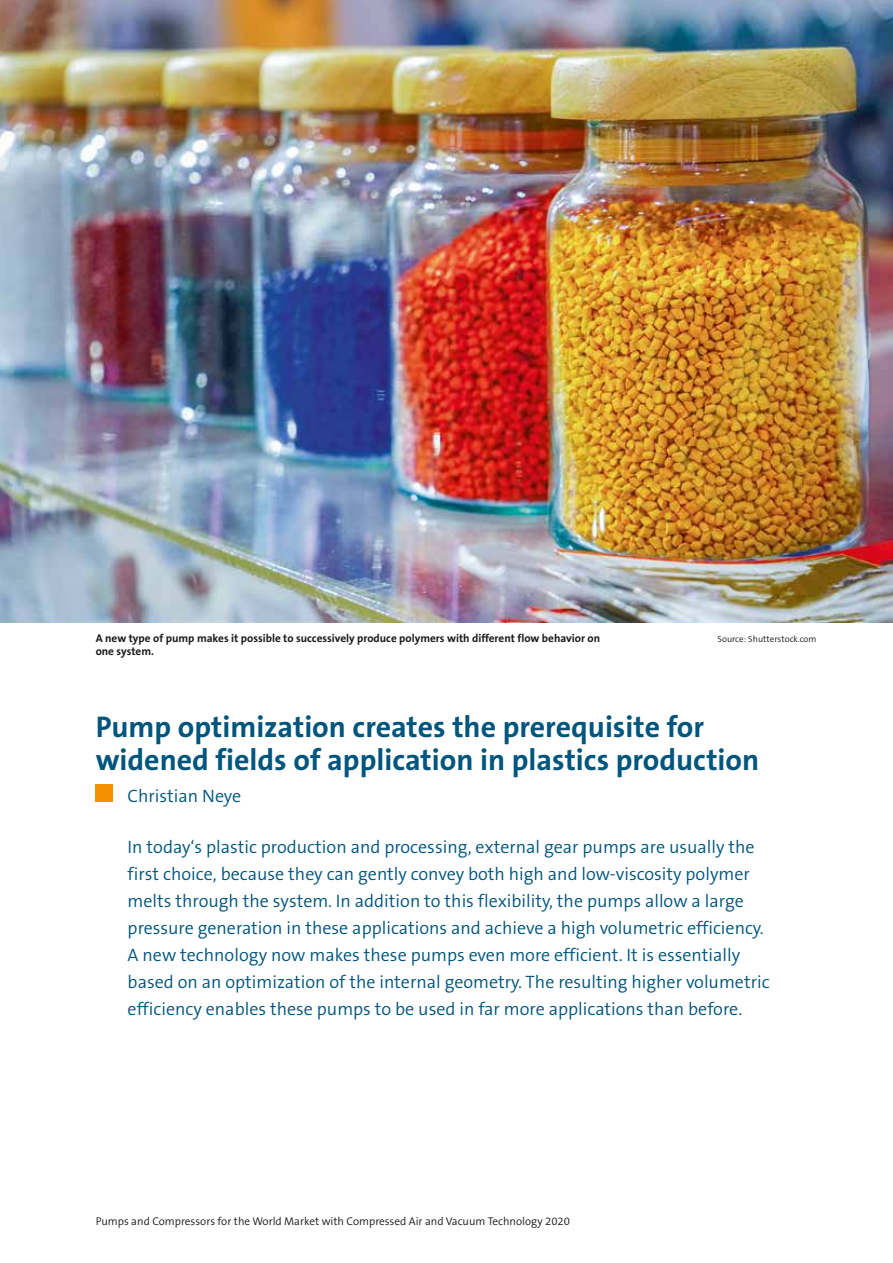
<style>
.page{position:relative;width:893px;height:1263px;background:#fff}
.page>*{position:absolute;margin:0;border:0;box-sizing:border-box;transform-origin:0 0}
.t1{font:700 30px/33px "The Sans B Plus W7";color:#00557d}
.t2{font:300 18px/27px "The Sans B Plus W4";color:#00557d}
.t3{font:700 11.25px/13.5px "The Sans B Plus W7";color:#1a1a18}
.t4{font:300 11.25px "The Sans B Plus W4";color:#1a1a18}
.t5{font:300 9px "The Sans B Plus W4";color:#1a1a18}
</style>
<div class="page">
<img style="left:0;top:0;width:893px;height:623px">
<div style="left:96px;top:785px;width:17px;height:17px;background:#f39100"></div>
<p class="t3" style="left:96px;top:631px;width:506px">A new type of pump makes it possible to successively produce polymers with different flow behavior on one system.</p>
<p class="t5" style="left:718px;top:633px;width:100px">Source: Shutterstock.com</p>
<h1 class="t1" style="left:96px;top:711px;width:665px">Pump optimization creates the prerequisite for widened fields of application in plastics production</h1>
<p class="t2" style="left:128px;top:782px;width:115px">Christian Neye</p>
<p class="t2" style="left:128px;top:834px;width:643px">In today‘s plastic production and processing, external gear pumps are usually the first choice, because they can gently convey both high and low-viscosity polymer melts through the system. In addition to this flexibility, the pumps allow a large pressure generation in these applications and achieve a high volumetric efficiency.<br>A new technology now makes these pumps even more efficient. It is essentially based on an optimization of the internal geometry. The resulting higher volumetric efficiency enables these pumps to be used in far more applications than before.</p>
<p class="t4" style="left:96px;top:1214px;width:476px">Pumps and Compressors for the World Market with Compressed Air and Vacuum Technology 2020</p>
</div>
